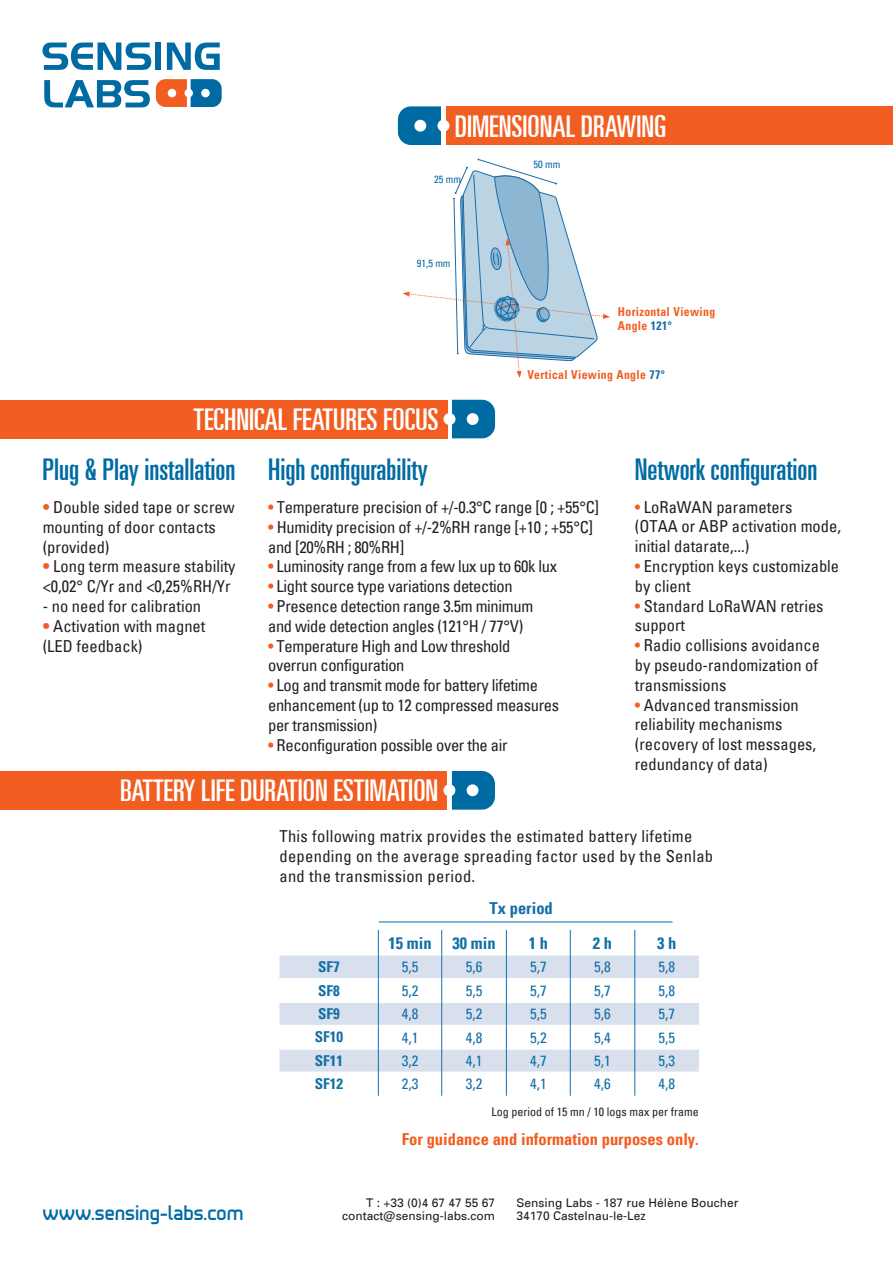
<style>
.page{position:relative;width:893px;height:1263px;background:#fff}
.page>*{position:absolute;margin:0;border:0;box-sizing:border-box;transform-origin:0 0}
.t1{font:ultra-condensed 30px "Univers";color:#fff}
.t2{font:ultra-condensed 30px "Univers";color:#006ba3}
.t3{font:21px "Tenby Five";color:#006ba3}
.t4{font:condensed 16.5px/19.8px "Univers";color:#231f20}
.t5{font:condensed 16.5px/19.8px "Univers";letter-spacing:-.02em;color:#231f20}
.t6{font:condensed 16.5px/19.8px "Univers";letter-spacing:.02em;color:#231f20}
.t7{font:700 condensed 16.5px "Univers";color:#f25d21}
.t8{font:700 condensed 16.5px "Univers";color:#146fa6}
.t9{font:condensed 15px "Univers";color:#146fa6}
.t10{font:700 condensed 15px "Univers";color:#146fa6}
.t11{font:700 condensed 12.3px/13.4px "Univers";letter-spacing:.03em;color:#f05e22;scale:.95 1}
.t12{font:12px "Univers";color:#231f20}
.t13{font:condensed 12px "Univers";color:#231f20}
.t14{font:condensed 10.5px "Univers";color:#006ba3}
.s1{color:#196ca9}
.s2{font-weight:700;color:#f25d21}
.s3{color:#f25d21}
</style>
<div class="page">
<svg style="left:402px;top:158px;width:208px;height:220px"></svg>
<svg style="left:43px;top:43px;width:108px;height:27px"></svg>
<div style="left:155px;top:43px;width:6px;height:27px;background:#006ba3"></div>
<svg style="left:167px;top:43px;width:53px;height:27px"></svg>
<svg style="left:44px;top:80px;width:106px;height:27px"></svg>
<svg style="left:156px;top:79px;width:66px;height:28px;background:#91807e"></svg>
<div style="left:0;top:400px;width:447px;height:38px;background:#f25d21"></div>
<svg style="left:452px;top:400px;width:43px;height:38px;background:#1c7bad"></svg>
<div style="left:443px;top:413px;width:12px;height:12px;background:#fff;border-radius:50%"></div>
<div style="left:446px;top:106px;width:447px;height:39px;background:#f25d21"></div>
<svg style="left:398px;top:106px;width:43px;height:39px;background:#1f7dae"></svg>
<div style="left:438px;top:120px;width:11px;height:12px;background:#fff;border-radius:50%"></div>
<svg style="left:279px;top:955px;width:420px;height:116px;fill:#d8e0ed"></svg>
<hr style="left:279px;top:978px;width:99px;height:1px;background:#fff">
<hr style="left:279px;top:1001px;width:99px;height:2px;background:#fff">
<hr style="left:279px;top:1025px;width:99px;height:1px;background:#fff">
<hr style="left:279px;top:1048px;width:99px;height:2px;background:#fff">
<hr style="left:379px;top:978px;width:62px;height:1px;background:#fff">
<hr style="left:442px;top:978px;width:64px;height:1px;background:#fff">
<hr style="left:507px;top:978px;width:63px;height:1px;background:#fff">
<hr style="left:571px;top:978px;width:63px;height:1px;background:#fff">
<hr style="left:635px;top:978px;width:64px;height:1px;background:#fff">
<hr style="left:379px;top:1001px;width:62px;height:2px;background:#fff">
<hr style="left:442px;top:1001px;width:64px;height:2px;background:#fff">
<hr style="left:507px;top:1001px;width:63px;height:2px;background:#fff">
<hr style="left:571px;top:1001px;width:63px;height:2px;background:#fff">
<hr style="left:635px;top:1001px;width:64px;height:2px;background:#fff">
<hr style="left:379px;top:1025px;width:62px;height:1px;background:#fff">
<hr style="left:442px;top:1025px;width:64px;height:1px;background:#fff">
<hr style="left:507px;top:1025px;width:63px;height:1px;background:#fff">
<hr style="left:571px;top:1025px;width:63px;height:1px;background:#fff">
<hr style="left:635px;top:1025px;width:64px;height:1px;background:#fff">
<hr style="left:379px;top:1048px;width:62px;height:2px;background:#fff">
<hr style="left:442px;top:1048px;width:64px;height:2px;background:#fff">
<hr style="left:507px;top:1048px;width:63px;height:2px;background:#fff">
<hr style="left:571px;top:1048px;width:63px;height:2px;background:#fff">
<hr style="left:635px;top:1048px;width:64px;height:2px;background:#fff">
<svg style="left:378px;top:930px;width:1px;height:166px"></svg>
<svg style="left:441px;top:930px;width:1px;height:166px"></svg>
<svg style="left:506px;top:930px;width:1px;height:166px"></svg>
<svg style="left:570px;top:930px;width:1px;height:166px"></svg>
<svg style="left:634px;top:930px;width:1px;height:166px"></svg>
<div style="left:0;top:771px;width:447px;height:39px;background:#f25d21"></div>
<svg style="left:452px;top:771px;width:43px;height:39px;background:#1f7dae"></svg>
<div style="left:443px;top:784px;width:12px;height:12px;background:#fff;border-radius:50%"></div>
<hr style="left:379px;top:921px;width:293px;height:1px;background:#006ba3">
<p class="t1" style="left:455px;top:112px;width:213px">DIMENSIONAL DRAWING</p>
<p class="t14" style="left:434px;top:175px;width:28px">25 mm</p>
<p class="t14" style="left:417px;top:259px;width:35px">91,5 mm</p>
<p class="t1" style="left:194px;top:406px;width:247px">TECHNICAL FEATURES FOCUS</p>
<p class="t14" style="left:533px;top:160px;width:28px">50 mm</p>
<p class="t11" style="left:618px;top:306px;width:104px">Horizontal Viewing<br>Angle <span class="s1">121°</span></p>
<p class="t11" style="left:527px;top:369px;width:147px">Vertical Viewing Angle <span class="s1">77°</span></p>
<p class="t2" style="left:43px;top:456px;width:195px">Plug &amp; Play installation</p>
<p class="t4" style="left:43px;top:499px;width:194px"><span class="s2">•</span> Double sided tape or screw mounting of door contacts (provided)</p>
<p class="t4" style="left:43px;top:558px;width:194px"><span class="s2">•</span> Long term measure stability &lt;0,02° C/Yr and &lt;0,25%RH/Yr</p>
<p class="t4" style="left:43px;top:598px;width:160px">- no need for calibration</p>
<p class="t4" style="left:43px;top:617px;width:164px"><span class="s2">•</span> Activation with magnet</p>
<p class="t4" style="left:43px;top:637px;width:101px">(LED feedback)</p>
<p class="t2" style="left:268px;top:456px;width:161px">High configurability</p>
<p class="t4" style="left:268px;top:499px;width:333px"><span class="s3">•</span> Temperature precision of +/-0.3°C range [0 ; +55°C]</p>
<p class="t4" style="left:268px;top:518px;width:327px"><span class="s3">•</span> Humidity precision of +/-2%RH range [+10 ; +55°C]</p>
<p class="t5" style="left:268px;top:538px;width:138px">and [20%RH ; 80%RH]</p>
<p class="t5" style="left:268px;top:558px;width:291px"><span class="s3">•</span> Luminosity range from a few lux up to 60k lux</p>
<p class="t5" style="left:268px;top:578px;width:246px"><span class="s3">•</span> Light source type variations detection</p>
<p class="t5" style="left:268px;top:598px;width:267px"><span class="s3">•</span> Presence detection range 3.5m minimum</p>
<p class="t5" style="left:268px;top:617px;width:257px">and wide detection angles (121°H / 77°V)</p>
<p class="t5" style="left:268px;top:637px;width:244px"><span class="s3">•</span> Temperature High and Low threshold</p>
<p class="t5" style="left:268px;top:657px;width:138px">overrun configuration</p>
<p class="t5" style="left:268px;top:677px;width:293px"><span class="s3">•</span> Log and transmit mode for battery lifetime enhancement (up to 12 compressed measures</p>
<p class="t5" style="left:268px;top:716px;width:111px">per transmission)</p>
<p class="t5" style="left:268px;top:736px;width:241px"><span class="s3">•</span> Reconfiguration possible over the air</p>
<p class="t1" style="left:120px;top:777px;width:320px">BATTERY LIFE DURATION ESTIMATION</p>
<p class="t2" style="left:635px;top:456px;width:184px">Network configuration</p>
<p class="t4" style="left:635px;top:498px;width:159px"><span class="s3">•</span> LoRaWAN parameters</p>
<p class="t4" style="left:635px;top:518px;width:208px">(OTAA or ABP activation mode,</p>
<p class="t4" style="left:635px;top:538px;width:116px">initial datarate,...)</p>
<p class="t4" style="left:635px;top:558px;width:206px"><span class="s3">•</span> Encryption keys customizable</p>
<p class="t4" style="left:635px;top:577px;width:57px">by client</p>
<p class="t4" style="left:635px;top:597px;width:190px"><span class="s3">•</span> Standard LoRaWAN retries support</p>
<p class="t4" style="left:635px;top:637px;width:187px"><span class="s3">•</span> Radio collisions avoidance</p>
<p class="t4" style="left:635px;top:657px;width:185px">by pseudo-randomization of transmissions</p>
<p class="t4" style="left:635px;top:696px;width:166px"><span class="s3">•</span> Advanced transmission reliability mechanisms</p>
<p class="t4" style="left:635px;top:736px;width:183px">(recovery of lost messages, redundancy of data)</p>
<p class="t6" style="left:279px;top:828px;width:435px">This following matrix provides the estimated battery lifetime depending on the average spreading factor used by the Senlab and the transmission period.</p>
<p class="t8" style="left:490px;top:901px;width:65px">Tx period</p>
<p class="t8" style="left:388px;top:936px;width:45px">15 min</p>
<p class="t8" style="left:452px;top:936px;width:45px">30 min</p>
<p class="t8" style="left:529px;top:936px;width:21px">1 h</p>
<p class="t8" style="left:593px;top:936px;width:21px">2 h</p>
<p class="t8" style="left:657px;top:936px;width:21px">3 h</p>
<p class="t10" style="left:318px;top:960px;width:23px">SF7</p>
<p class="t9" style="left:402px;top:960px;width:18px">5,5</p>
<p class="t9" style="left:466px;top:960px;width:18px">5,6</p>
<p class="t9" style="left:530px;top:960px;width:18px">5,7</p>
<p class="t9" style="left:594px;top:960px;width:18px">5,8</p>
<p class="t9" style="left:658px;top:960px;width:18px">5,8</p>
<p class="t10" style="left:318px;top:984px;width:23px">SF8</p>
<p class="t9" style="left:402px;top:984px;width:18px">5,2</p>
<p class="t9" style="left:466px;top:984px;width:18px">5,5</p>
<p class="t9" style="left:530px;top:984px;width:18px">5,7</p>
<p class="t9" style="left:594px;top:984px;width:18px">5,7</p>
<p class="t9" style="left:658px;top:984px;width:18px">5,8</p>
<p class="t10" style="left:318px;top:1007px;width:23px">SF9</p>
<p class="t9" style="left:402px;top:1008px;width:18px">4,8</p>
<p class="t9" style="left:466px;top:1008px;width:18px">5,2</p>
<p class="t9" style="left:530px;top:1008px;width:18px">5,5</p>
<p class="t9" style="left:594px;top:1008px;width:18px">5,6</p>
<p class="t9" style="left:658px;top:1008px;width:18px">5,7</p>
<p class="t10" style="left:315px;top:1030px;width:30px">SF10</p>
<p class="t9" style="left:402px;top:1031px;width:18px">4,1</p>
<p class="t9" style="left:466px;top:1031px;width:18px">4,8</p>
<p class="t9" style="left:530px;top:1031px;width:18px">5,2</p>
<p class="t9" style="left:594px;top:1031px;width:18px">5,4</p>
<p class="t9" style="left:658px;top:1031px;width:18px">5,5</p>
<p class="t10" style="left:315px;top:1054px;width:30px">SF11</p>
<p class="t9" style="left:402px;top:1054px;width:18px">3,2</p>
<p class="t9" style="left:466px;top:1054px;width:18px">4,1</p>
<p class="t9" style="left:530px;top:1054px;width:18px">4,7</p>
<p class="t9" style="left:594px;top:1054px;width:18px">5,1</p>
<p class="t9" style="left:658px;top:1054px;width:18px">5,3</p>
<p class="t10" style="left:315px;top:1077px;width:30px">SF12</p>
<p class="t9" style="left:402px;top:1078px;width:18px">2,3</p>
<p class="t9" style="left:466px;top:1078px;width:18px">3,2</p>
<p class="t9" style="left:530px;top:1078px;width:18px">4,1</p>
<p class="t9" style="left:594px;top:1078px;width:18px">4,6</p>
<p class="t9" style="left:658px;top:1078px;width:18px">4,8</p>
<p class="t13" style="left:492px;top:1107px;width:209px">Log period of 15 mn / 10 logs max per frame</p>
<p class="t3" style="left:43px;top:1200px;width:202px">www.sensing-labs.com</p>
<p class="t7" style="left:402px;top:1131px;width:298px">For guidance and information purposes only.</p>
<p class="t12" style="left:366px;top:1197px;width:131px">T : +33 (0)4 67 47 55 67</p>
<p class="t12" style="left:342px;top:1211px;width:154px">contact@sensing-labs.com</p>
<p class="t12" style="left:516px;top:1197px;width:224px">Sensing Labs - 187 rue Hélène Boucher</p>
<p class="t12" style="left:516px;top:1211px;width:131px">34170 Castelnau-le-Lez</p>
</div>
